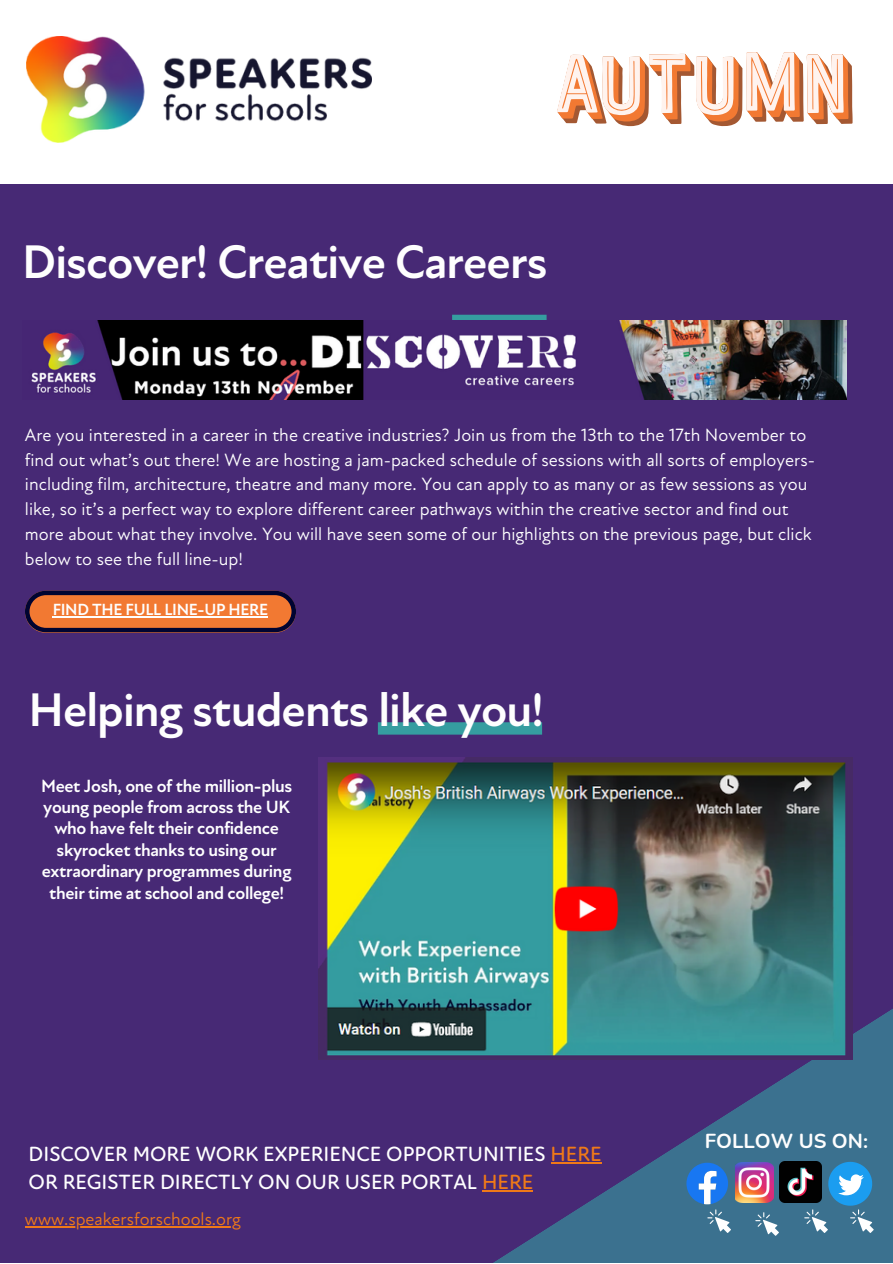
<style>
.page{position:relative;width:893px;height:1264px;background:#fff}
.page>*{position:absolute;margin:0;border:0;box-sizing:border-box;transform-origin:0 0}
.t1{font:700 48px "Atten New";letter-spacing:-.02em;color:#fefefe}
.t2{font:500 21px "Atten Round New";color:#fff}
.t3{font:700 20.25px "Nunito";color:#fefefe}
.t4{font:18.15px/24.9px "Atten New";color:#fff}
.t5{font:700 18px/21.3px "Atten New";letter-spacing:-.02em;color:#fff;text-align:center}
.t6{font:18px "Atten Round New";color:#ef7918}
.t7{font:700 16.5px "Atten New";letter-spacing:-.02em;color:#fefefe}
.s1{color:#ef7918}
</style>
<div class="page">
<div style="left:0;top:184px;width:892px;height:1078px;background:#472975"></div>
<svg style="left:478px;top:986px;width:414px;height:276px"></svg>
<img style="left:26px;top:36px;width:345px;height:106px">
<hr style="left:550px;top:1161px;width:51px;height:2px;background:#ef7918">
<hr style="left:482px;top:1190px;width:51px;height:2px;background:#ef7918">
<img style="left:735px;top:1162px;width:38px;height:40px">
<img style="left:779px;top:1161px;width:25px;height:41px">
<svg style="left:686px;top:1162px;width:45px;height:70px"></svg>
<svg style="left:755px;top:1212px;width:24px;height:23px"></svg>
<svg style="left:804px;top:1161px;width:69px;height:71px"></svg>
<svg style="left:557px;top:52px;width:295px;height:74px"></svg>
<img style="left:318px;top:757px;width:534px;height:301px">
<hr style="left:25px;top:1225px;width:216px;height:2px;background:#ef7918">
<div style="left:378px;top:722px;width:164px;height:12px;background:#359da0"></div>
<svg style="left:452px;top:315px;width:94px;height:5px"></svg>
<img style="left:31px;top:321px;width:815px;height:78px">
<div style="left:25px;top:590px;width:271px;height:43px;background:#944b38;border-radius:21px"></div>
<svg style="left:25px;top:590px;width:271px;height:42px"></svg>
<hr style="left:53px;top:616px;width:215px;height:1px;background:#fefefe">
<p class="t1" style="left:22px;top:234px;width:526px">Discover! Creative Careers</p>
<p class="t4" style="left:25px;top:422px;width:791px">Are you interested in a career in the creative industries? Join us from the 13th to the 17th November to find out what’s out there! We are hosting a jam-packed schedule of sessions with all sorts of employers&shy;including film, architecture, theatre and many more. You can apply to as many or as few sessions as you like, so it’s a perfect way to explore different career pathways within the creative sector and find out more about what they involve. You will have seen some of our highlights on the previous page, but click below to see the full line-up!</p>
<p class="t7" style="left:53px;top:600px;width:217px">FIND THE FULL LINE-UP HERE</p>
<p class="t1" style="left:28px;top:682px;width:517px">Helping students like you!</p>
<p class="t5" style="left:41px;top:775px;width:253px">Meet Josh, one of the million-plus young people from across the UK who have felt their confidence skyrocket thanks to using our extraordinary programmes during their time at school and college!</p>
<p class="t2" style="left:29px;top:1141px;width:574px">DISCOVER MORE WORK EXPERIENCE OPPORTUNITIES <span class="s1">HERE</span></p>
<p class="t2" style="left:29px;top:1170px;width:506px">OR REGISTER DIRECTLY ON OUR USER PORTAL <span class="s1">HERE</span></p>
<p class="t6" style="left:25px;top:1208px;width:217px">www.speakersforschools.org</p>
<p class="t3" style="left:704px;top:1127px;width:165px">FOLLOW US ON:</p>
</div>
